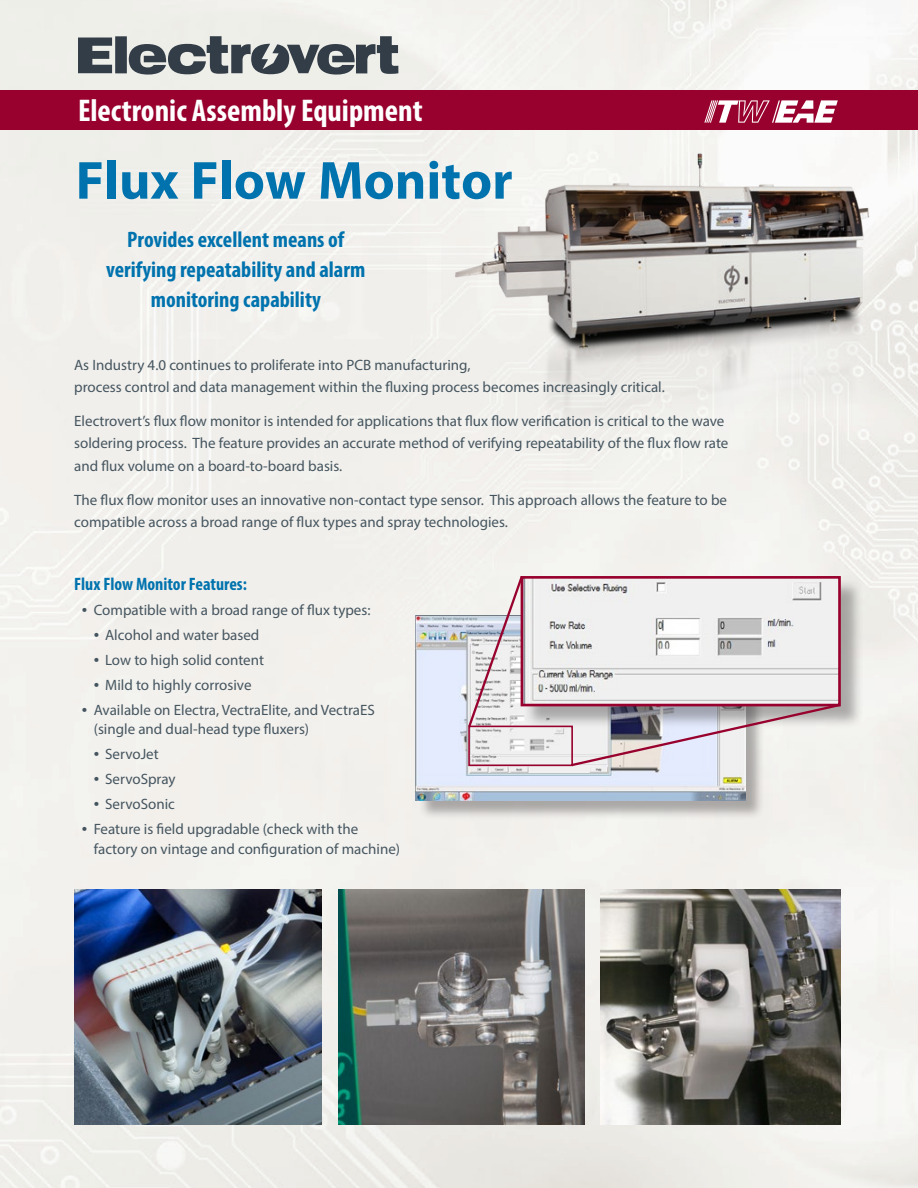
<style>
.page{position:relative;width:918px;height:1188px;background:#fff}
.page>*{position:absolute;margin:0;border:0;box-sizing:border-box;transform-origin:0 0}
.t1{font:700 54px "Myriad Pro";color:#0073ae}
.t2{font:700 condensed 31.5px "Myriad Pro";color:#fff}
.t3{font:700 condensed 22.5px/30px "Myriad Pro";color:#0073ae;text-align:center}
.t4{font:700 condensed 18px "Myriad Pro";color:#0073ae}
.t5{font:15px/22.5px "Myriad Pro";color:#45555f}
.s1{font-size:19.5px}
</style>
<div class="page">
<img style="left:0;top:0;width:918px;height:1188px">
<img style="left:446px;top:130px;width:433px;height:391px">
<div style="left:0;top:90px;width:918px;height:40px;background:#98012d"></div>
<svg style="left:704px;top:100px;width:134px;height:23px"></svg>
<svg style="left:78px;top:36px;width:320px;height:39px;background:#858c8f"></svg>
<img style="left:74px;top:890px;width:247px;height:234px">
<img style="left:600px;top:890px;width:241px;height:234px">
<img style="left:338px;top:890px;width:247px;height:234px">
<div style="left:418px;top:618px;width:347px;height:202px;background:#231f20;opacity:.35"></div>
<img style="left:415px;top:615px;width:330px;height:185px">
<div style="left:523px;top:579px;width:341px;height:150px;background:#231f20;opacity:.35"></div>
<img style="left:525px;top:580px;width:312px;height:122px">
<div style="left:521px;top:576px;width:320px;height:130px;border:3px solid #98012d"></div>
<div style="left:468px;top:726px;width:105px;height:40px;border:2px solid #98012d"></div>
<svg style="left:466px;top:574px;width:59px;height:155px"></svg>
<svg style="left:569px;top:702px;width:273px;height:66px"></svg>
<h2 class="t2" style="left:78px;top:91px;width:346px">Electronic Assembly Equipment</h2>
<h1 class="t1" style="left:76px;top:145px;width:439px">Flux Flow Monitor</h1>
<h3 class="t3" style="left:106px;top:224px;width:261px">Provides excellent means of verifying repeatability and alarm monitoring capability</h3>
<p class="t5" style="left:74px;top:353px;width:592px">As Industry 4.0 continues to proliferate into PCB manufacturing,<br>process control and data management within the fluxing process becomes increasingly critical.</p>
<p class="t5" style="left:74px;top:409px;width:656px">Electrovert’s flux flow monitor is intended for applications that flux flow verification is critical to the wave soldering process. The feature provides an accurate method of verifying repeatability of the flux flow rate and flux volume on a board-to-board basis.</p>
<p class="t5" style="left:74px;top:488px;width:654px">The flux flow monitor uses an innovative non-contact type sensor. This approach allows the feature to be compatible across a broad range of flux types and spray technologies.</p>
<p class="t4" style="left:74px;top:572px;width:174px">Flux Flow Monitor Features:</p>
<p class="t5" style="left:82px;top:598px;width:290px"><span class="s1">•</span> Compatible with a broad range of flux types:</p>
<p class="t5" style="left:94px;top:623px;width:167px"><span class="s1">•</span> Alcohol and water based</p>
<p class="t5" style="left:94px;top:648px;width:172px"><span class="s1">•</span> Low to high solid content</p>
<p class="t5" style="left:94px;top:673px;width:159px"><span class="s1">•</span> Mild to highly corrosive</p>
<p class="t5" style="left:94px;top:700px;width:283px;line-height:19.5px;text-indent:-12px"><span class="s1">•</span> Available on Electra, VectraElite, and VectraES (single and dual-head type fluxers)</p>
<p class="t5" style="left:94px;top:743px;width:66px"><span class="s1">•</span> ServoJet</p>
<p class="t5" style="left:94px;top:768px;width:83px"><span class="s1">•</span> ServoSpray</p>
<p class="t5" style="left:94px;top:793px;width:83px"><span class="s1">•</span> ServoSonic</p>
<p class="t5" style="left:94px;top:819px;width:308px;line-height:19.5px;text-indent:-12px"><span class="s1">•</span> Feature is field upgradable (check with the factory on vintage and configuration of machine)</p>
</div>
